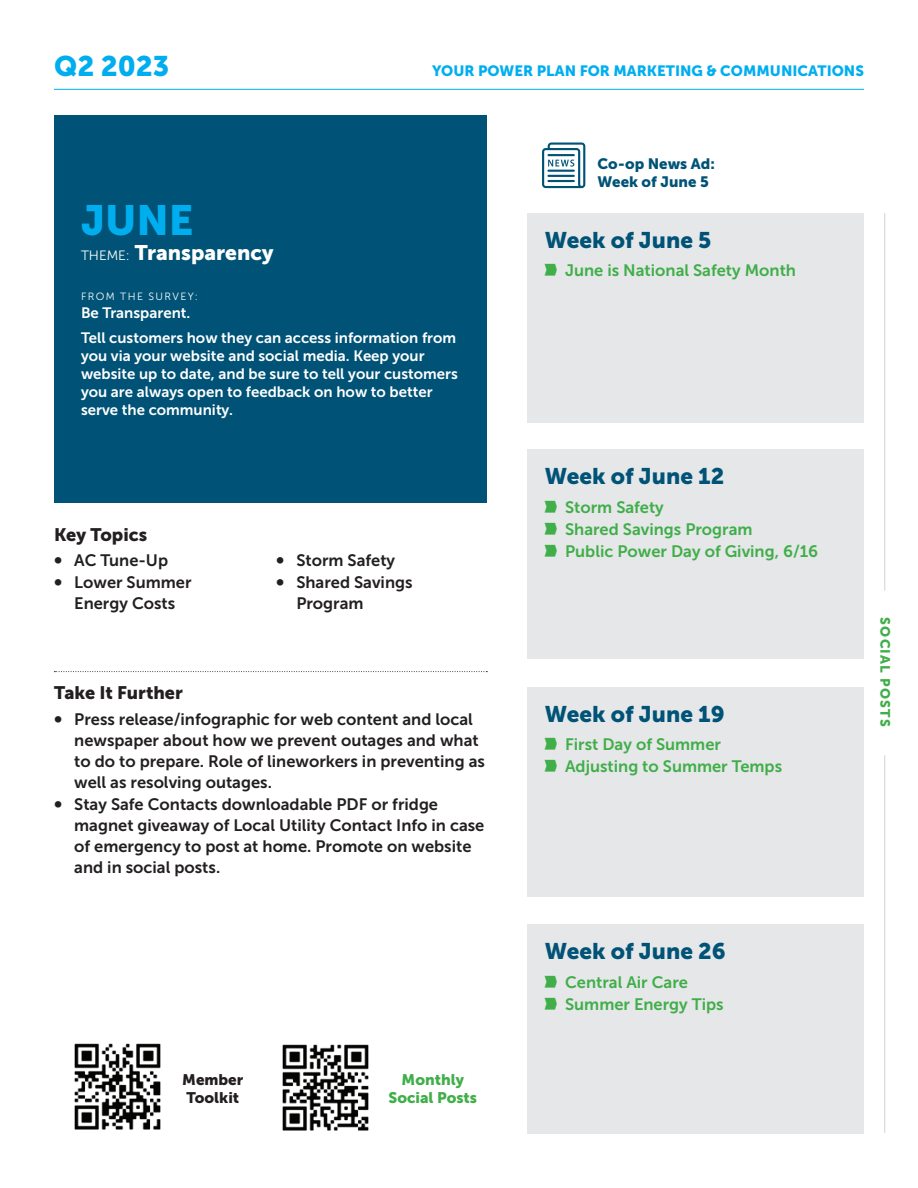
<style>
.page{position:relative;width:918px;height:1188px;background:#fff}
.page>*{position:absolute;margin:0;border:0;box-sizing:border-box;transform-origin:0 0}
.t1{font:42px "Museo Sans 900";color:#00aeef}
.t2{font:28.2px "Museo Sans 900";color:#00aeef}
.t3{font:22.5px "Museo Sans 900";color:#005376}
.t4{font:21px "Museo Sans 900";color:#fff}
.t5{font:18px "Museo Sans 900";color:#231f20}
.t6{font:16.5px/21px "Museo Sans 700";color:#231f20}
.t7{font:16.5px/22px "Museo Sans 700";color:#40ae49}
.t8{font:15.3px/18.3px "Museo Sans 900";color:#40ae49;text-align:center}
.t9{font:15.3px/18.3px "Museo Sans 900";color:#231f20}
.t10{font:15px/18px "Museo Sans 700";color:#fff}
.t11{font:15px/18px "Museo Sans 900";letter-spacing:.005em;color:#005376}
.t12{font:14.85px "Museo Sans 900";color:#00aeef}
.t13{font:13.5px "Museo Sans 900";letter-spacing:.085em;color:#40ae49}
.t14{font:10.5px "Museo Sans 300";letter-spacing:.13em;color:#fff}
.s1{font-family:"Museo Sans 300";font-size:13.5px}
.s2{font-size:19.5px}
.s3{font-family:"Arrow Matic"}
</style>
<div class="page">
<img style="left:74px;top:1043px;width:87px;height:87px">
<img style="left:282px;top:1044px;width:87px;height:87px">
<div style="left:527px;top:925px;width:337px;height:209px;background:#e6e7e9"></div>
<div style="left:527px;top:687px;width:337px;height:209px;background:#e6e7e9"></div>
<div style="left:527px;top:449px;width:337px;height:209px;background:#e6e7e9"></div>
<div style="left:527px;top:213px;width:337px;height:209px;background:#e6e7e9"></div>
<svg style="left:54px;top:671px;width:433px;height:1px"></svg>
<div style="left:54px;top:116px;width:433px;height:387px;background:#005376"></div>
<hr style="left:884px;top:213px;width:1px;height:378px;background:#d1d2d4">
<hr style="left:884px;top:755px;width:1px;height:378px;background:#d1d2d4">
<svg style="left:542px;top:143px;width:43px;height:45px"></svg>
<hr style="left:54px;top:89px;width:810px;height:1px;background:#00aeef">
<h2 class="t2" style="left:54px;top:50px;width:117px">Q2 2023</h2>
<p class="t12" style="left:432px;top:62px;width:433px">YOUR POWER PLAN FOR MARKETING &amp; COMMUNICATIONS</p>
<h1 class="t1" style="left:81px;top:197px;width:114px">JUNE</h1>
<p class="t4" style="left:81px;top:241px;width:194px"><span class="s1">THEME:</span> Transparency</p>
<p class="t14" style="left:81px;top:291px;width:118px">FROM THE SURVEY:</p>
<p class="t10" style="left:81px;top:300px;width:377px;line-height:24.8px">Be Transparent.<br>Tell customers how they can access information from</p>
<p class="t10" style="left:81px;top:347px;width:378px">you via your website and social media. Keep your website up to date, and be sure to tell your customers you are always open to feedback on how to better serve the community.</p>
<p class="t5" style="left:54px;top:524px;width:95px">Key Topics</p>
<p class="t6" style="left:54px;top:550px;width:116px"><span class="s2">•</span> AC Tune-Up</p>
<p class="t6" style="left:54px;top:572px;width:139px;text-align:center"><span class="s2">•</span> Lower Summer<br>Energy Costs</p>
<p class="t6" style="left:276px;top:550px;width:121px"><span class="s2">•</span> Storm Safety</p>
<p class="t6" style="left:296px;top:572px;width:118px;text-indent:-20px"><span class="s2">•</span> Shared Savings<br>Program</p>
<p class="t5" style="left:54px;top:682px;width:130px">Take It Further</p>
<p class="t6" style="left:74px;top:708px;width:412px;text-indent:-20px"><span class="s2">•</span> Press release/infographic for web content and local newspaper about how we prevent outages and what to do to prepare. Role of lineworkers in preventing as well as resolving outages.</p>
<p class="t6" style="left:74px;top:793px;width:412px;text-indent:-20px"><span class="s2">•</span> Stay Safe Contacts downloadable PDF or fridge magnet giveaway of Local Utility Contact Info in case of emergency to post at home. Promote on website and in social posts.</p>
<p class="t9" style="left:182px;top:1070px;width:63px">Member<br>Toolkit</p>
<p class="t8" style="left:389px;top:1070px;width:90px">Monthly<br>Social Posts</p>
<p class="t11" style="left:597px;top:154px;width:119px">Co-op News Ad:<br>Week of June 5</p>
<h3 class="t3" style="left:545px;top:227px;width:168px">Week of June 5</h3>
<p class="t7" style="left:545px;top:260px;width:253px"><span class="s3">¬</span> June is National Safety Month</p>
<h3 class="t3" style="left:545px;top:463px;width:181px">Week of June 12</h3>
<p class="t7" style="left:545px;top:496px;width:275px"><span class="s3">¬</span> Storm Safety<br><span class="s3">¬</span> Shared Savings Program<br><span class="s3">¬</span> Public Power Day of Giving, 6/16</p>
<h3 class="t3" style="left:545px;top:701px;width:181px">Week of June 19</h3>
<p class="t7" style="left:545px;top:734px;width:239px"><span class="s3">¬</span> First Day of Summer<br><span class="s3">¬</span> Adjusting to Summer Temps</p>
<h3 class="t3" style="left:545px;top:939px;width:182px">Week of June 26</h3>
<p class="t7" style="left:545px;top:971px;width:180px"><span class="s3">¬</span> Central Air Care<br><span class="s3">¬</span> Summer Energy Tips</p>
<p class="t13" style="left:893px;top:617px;width:111px;rotate:90deg">SOCIAL POSTS</p>
</div>
